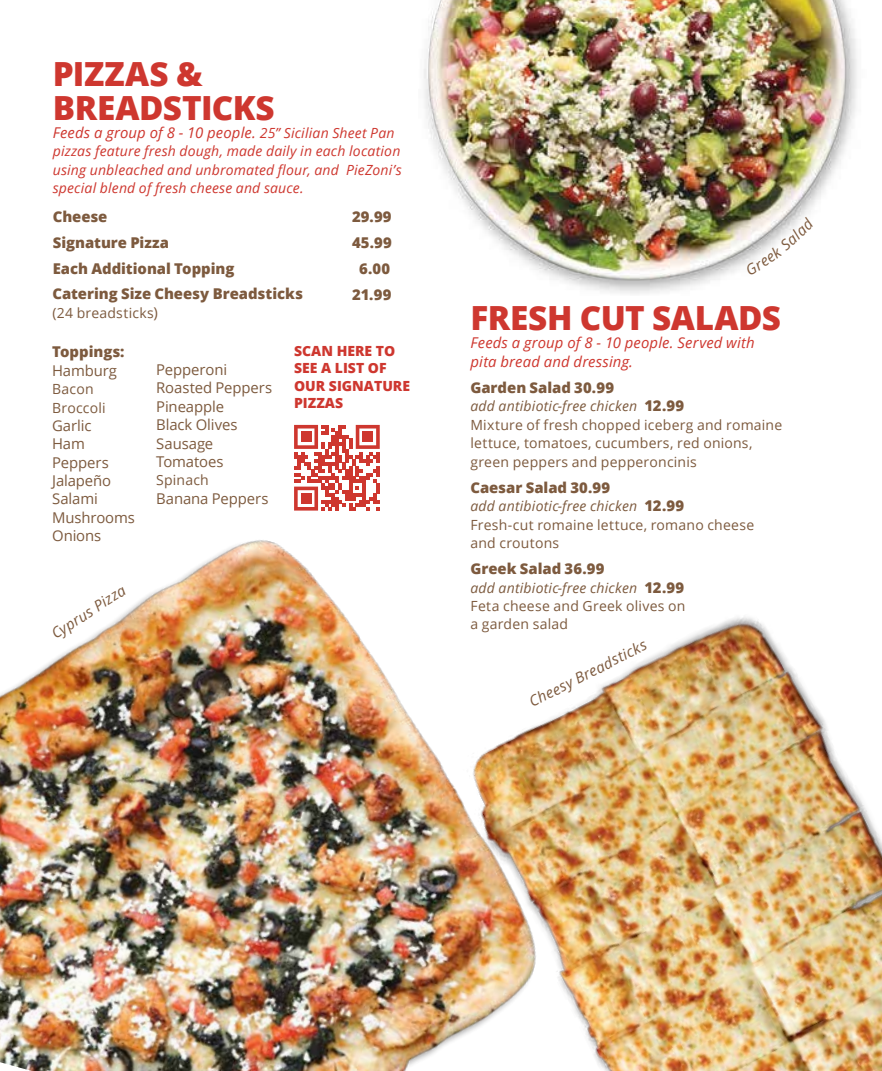
<style>
.page{position:relative;width:882px;height:1071px;background:#fff}
.page>*{position:absolute;margin:0;border:0;box-sizing:border-box;transform-origin:0 0}
.t1{font:800 33.25px/33.2px "Open Sans";letter-spacing:-.01em;color:#ce372f}
.t2{font:800 14.88px/26.2px "Open Sans";color:#7d5a3e}
.t3{font:14.88px/18.4px "Open Sans";letter-spacing:-.005em;color:#7d5a3e}
.t4{font:italic 14.88px/18.4px "Open Sans";letter-spacing:.01em;color:#ce372f}
.t5{font:italic 14.88px "Open Sans";color:#7d5a3e}
.t6{font:14px/18.4px "Open Sans";letter-spacing:.015em;color:#7d5a3e}
.t7{font:italic 14px/18.4px "Open Sans";letter-spacing:.015em;color:#ce372f;text-align:justify}
.t8{font:800 14px/17.5px "Open Sans";color:#ce372f}
.s1{font-size:14px}
.s2{font-size:14.88px}
.s3{font-style:italic}
.s4{font-weight:800;font-size:14.88px}
</style>
<div class="page">
<img style="left:0;top:540px;width:429px;height:531px">
<img style="left:424px;top:0;width:433px;height:294px">
<svg style="left:294px;top:425px;width:86px;height:86px"></svg>
<div style="left:301px;top:432px;width:10px;height:10px;background:#ce372f"></div>
<div style="left:363px;top:432px;width:10px;height:10px;background:#ce372f"></div>
<div style="left:301px;top:493px;width:10px;height:11px;background:#ce372f"></div>
<img style="left:429px;top:617px;width:453px;height:454px">
<svg style="left:745px;top:217px;width:69px;height:58px"></svg>
<h1 class="t1" style="left:53px;top:56px;width:224px">PIZZAS &amp;<br>BREADSTICKS</h1>
<p class="t4" style="left:53px;top:123px;width:343px">Feeds a group of 8 - 10 people. <span class="s1">25” Sicilian Sheet Pan</span></p>
<p class="t7" style="left:53px;top:142px;width:351px">pizzas feature fresh dough, made daily in each location using unbleached and unbromated flour, and PieZoni’s special blend of fresh cheese and sauce.</p>
<p class="t2" style="left:53px;top:202px;width:183px">Cheese<br>Signature Pizza<br>Each Additional Topping</p>
<p class="t2" style="left:352px;top:202px;width:41px;text-align:center">29.99<br>45.99<br>6.00</p>
<p class="t2" style="left:53px;top:280px;width:252px">Catering Size Cheesy Breadsticks</p>
<p class="t2" style="left:352px;top:281px;width:41px">21.99</p>
<p class="t6" style="left:52px;top:303px;width:107px">(24 breadsticks<span class="s2">)</span></p>
<p class="t2" style="left:52px;top:338px;width:74px">Toppings:</p>
<p class="t3" style="left:52px;top:361px;width:66px">Hamburg</p>
<p class="t6" style="left:52px;top:380px;width:55px">Bacon<br>Broccoli</p>
<p class="t3" style="left:52px;top:416px;width:84px">Garlic<br>Ham<br>Peppers<br>Jalapeño<br>Salami<br>Mushrooms<br>Onions</p>
<p class="t8" style="left:294px;top:341px;width:118px">SCAN HERE TO<br>SEE A LIST OF<br>OUR SIGNATURE<br>PIZZAS</p>
<p class="t3" style="left:156px;top:360px;width:117px">Pepperoni<br>Roasted Peppers<br>Pineapple<br>Black Olives<br>Sausage<br>Tomatoes</p>
<p class="t6" style="left:156px;top:471px;width:54px">Spinach</p>
<p class="t3" style="left:156px;top:489px;width:114px">Banana Peppers</p>
<p class="t5" style="left:47px;top:626px;width:86px;rotate:-33deg">Cyprus Pizza</p>
<h1 class="t1" style="left:470px;top:300px;width:312px">FRESH CUT SALADS</h1>
<p class="t4" style="left:470px;top:333px;width:286px">Feeds a group of 8 - 10 people. Served with pita bread and dressing.</p>
<p class="t2" style="left:470px;top:374px;width:145px">Garden Salad 30.99</p>
<p class="t6" style="left:470px;top:397px;width:313px"><span class="s3">add antibiotic-free chicken</span> <span class="s4">12.99<br></span>Mixture of fresh chopped iceberg and romaine lettuce, tomatoes, cucumbers, red onions, green peppers and pepperoncinis</p>
<p class="t2" style="left:470px;top:473px;width:141px">Caesar Salad 30.99</p>
<p class="t6" style="left:470px;top:497px;width:285px"><span class="s3">add antibiotic-free chicken</span> <span class="s4">12.99<br></span>Fresh-cut romaine lettuce, romano cheese and croutons</p>
<p class="t2" style="left:470px;top:555px;width:136px">Greek Salad 36.99</p>
<p class="t6" style="left:470px;top:578px;width:217px;text-align:justify"><span class="s3">add antibiotic-free chicken</span> <span class="s4">12.99<br></span>Feta cheese and Greek olives on a garden salad</p>
<p class="t5" style="left:526px;top:693px;width:131px;rotate:-27deg">Cheesy Breadsticks</p>
</div>
